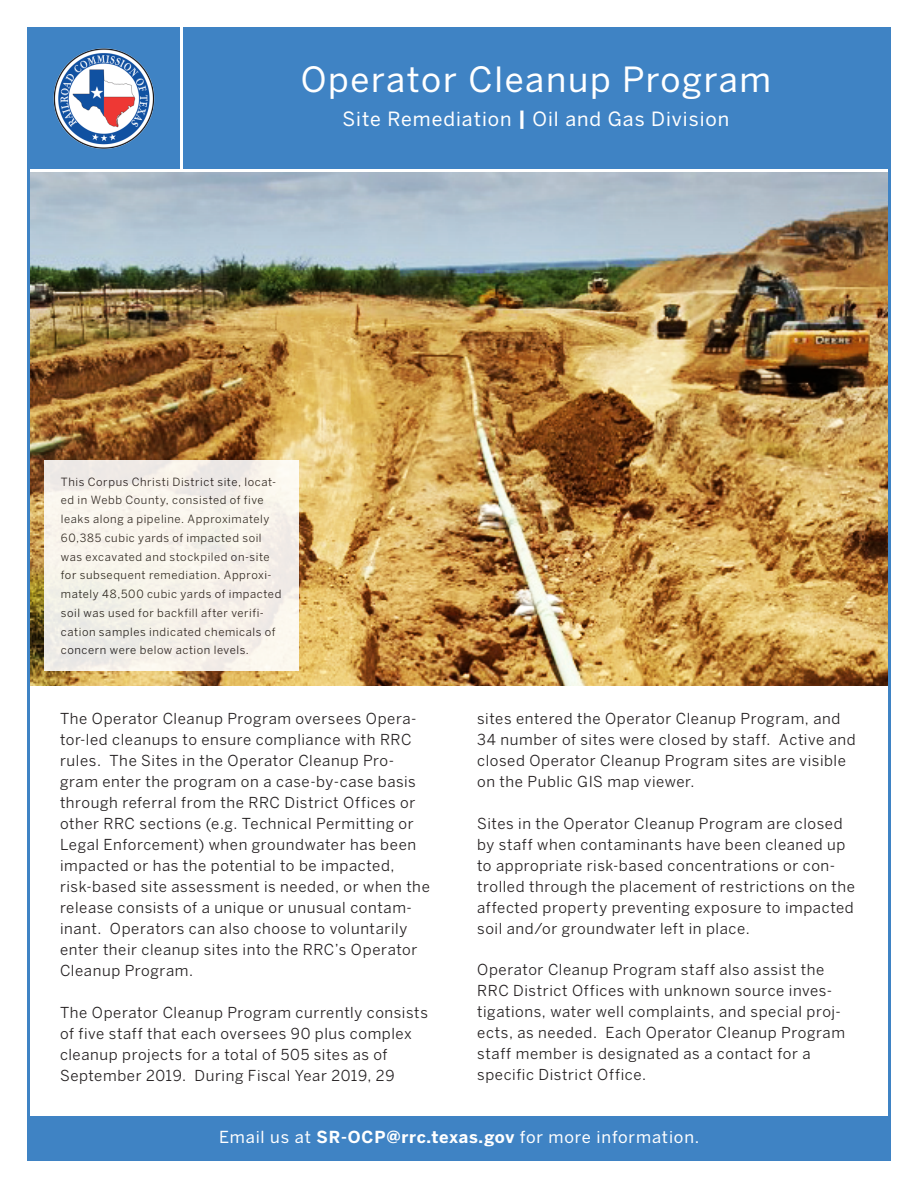
<style>
.page{position:relative;width:918px;height:1188px;background:#fff}
.page>*{position:absolute;margin:0;border:0;box-sizing:border-box;transform-origin:0 0}
.t1{font:34.5px "Benton Sans";letter-spacing:.05em;color:#fff}
.t2{font:19.5px "Benton Sans";letter-spacing:.05em;color:#fff}
.t3{font:16.5px "Benton Sans";letter-spacing:.05em;color:#fff}
.t4{font:15px/21px "Benton Sans";letter-spacing:.04em;color:#231f20}
.t5{font:11.25px/18.8px "Benton Sans";letter-spacing:.05em;color:#231f20}
.s1{font-weight:700}
</style>
<div class="page">
<img style="left:31px;top:173px;width:856px;height:513px">
<div style="left:28px;top:1116px;width:862px;height:44px;background:#3f83c4"></div>
<div style="left:45px;top:460px;width:254px;height:210px;background:#f6f2ea"></div>
<div style="left:27px;top:27px;width:864px;height:142px;background:#3f83c4"></div>
<hr style="left:180px;top:24px;width:3px;height:146px;background:#fff">
<img style="left:53px;top:48px;width:102px;height:101px">
<h1 class="t1" style="left:301px;top:58px;width:472px">Operator Cleanup Program</h1>
<h2 class="t2" style="left:342px;top:107px;width:389px">Site Remediation <span class="s1">|</span> Oil and Gas Division</h2>
<p class="t5" style="left:61px;top:472px;width:222px">This Corpus Christi District site, locat&shy;ed in Webb County, consisted of five leaks along a pipeline. Approximately 60,385 cubic yards of impacted soil was excavated and stockpiled on-site for subsequent remediation. Approxi&shy;mately 48,500 cubic yards of impacted soil was used for backfill after verifi&shy;cation samples indicated chemicals of concern were below action levels.</p>
<p class="t4" style="left:60px;top:708px;width:371px">The Operator Cleanup Program oversees Opera&shy;tor-led cleanups to ensure compliance with RRC rules. The Sites in the Operator Cleanup Pro&shy;gram enter the program on a case-by-case basis through referral from the RRC District Offices or other RRC sections (e.g. Technical Permitting or Legal Enforcement) when groundwater has been impacted or has the potential to be impacted, risk-based site assessment is needed, or when the release consists of a unique or unusual contam&shy;inant. Operators can also choose to voluntarily enter their cleanup sites into the RRC’s Operator Cleanup Program.</p>
<p class="t4" style="left:60px;top:1002px;width:370px">The Operator Cleanup Program currently consists of five staff that each oversees 90 plus complex cleanup projects for a total of 505 sites as of September 2019. During Fiscal Year 2019, 29</p>
<p class="t4" style="left:477px;top:708px;width:380px">sites entered the Operator Cleanup Program, and 34 number of sites were closed by staff. Active and closed Operator Cleanup Program sites are visible on the Public GIS map viewer.</p>
<p class="t4" style="left:477px;top:813px;width:379px">Sites in the Operator Cleanup Program are closed by staff when contaminants have been cleaned up to appropriate risk-based concentrations or con&shy;trolled through the placement of restrictions on the affected property preventing exposure to impacted soil and/or groundwater left in place.</p>
<p class="t4" style="left:477px;top:959px;width:369px">Operator Cleanup Program staff also assist the RRC District Offices with unknown source inves&shy;tigations, water well complaints, and special proj&shy;ects, as needed. Each Operator Cleanup Program staff member is designated as a contact for a specific District Office.</p>
<p class="t3" style="left:219px;top:1127px;width:482px">Email us at <span class="s1">SR-OCP@rrc.texas.gov</span> for more information.</p>
</div>
